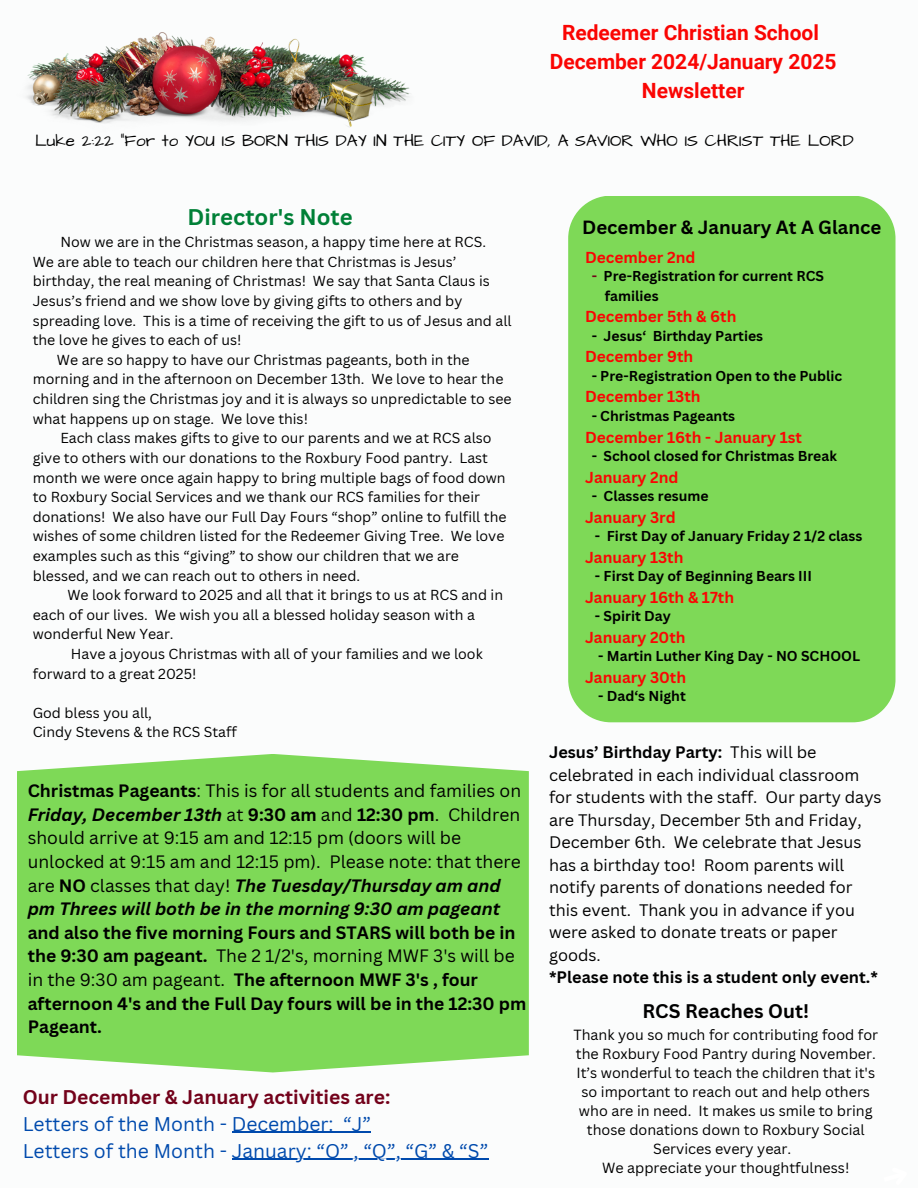
<style>
.page{position:relative;width:918px;height:1188px;background:#fbfcfc}
.page>*{position:absolute;margin:0;border:0;box-sizing:border-box;transform-origin:0 0}
.t1{font:700 22.05px "Canva Sans";color:#008037}
.t2{font:700 21px/29.2px "Roboto";color:#fa0503;text-align:center}
.t3{font:19.35px/27px "Canva Sans";color:#004aad}
.t4{font:700 19.35px "Canva Sans";color:#73021b}
.t5{font:700 19.2px "Canva Sans";color:#000}
.t6{font:700 18.6px "Canva Sans";color:#000}
.t7{font:17.4px/23.7px "Canva Sans";color:#000}
.t8{font:16.95px "Architects Daughter";color:#000}
.t9{font:16.2px/22.5px "Canva Sans";color:#000}
.t10{font:700 16.2px "Canva Sans";color:#000}
.t11{font:700 15.45px "Canva Sans";color:#fa0503}
.t12{font:14.25px/19.2px "Canva Sans";color:#000;text-align:center}
.t13{font:14.1px/19.6px "Canva Sans";color:#000}
.t14{font:700 13.95px/19px "Canva Sans";color:#000}
.s1{font-weight:700}
.s2{font-weight:700;font-style:italic}
.s3{color:#73021b}
</style>
<div class="page">
<div style="left:568px;top:196px;width:328px;height:526px;background:#7ed957"></div>
<img style="left:27px;top:32px;width:383px;height:95px">
<div style="left:17px;top:754px;width:512px;height:318px;background:#7ed957"></div>
<hr style="left:232px;top:1132px;width:102px;height:1px;background:#004aad">
<svg style="left:334px;top:1132px;width:37px;height:1px"></svg>
<hr style="left:232px;top:1159px;width:256px;height:1px;background:#004aad">
<p class="t2" style="left:550px;top:18px;width:288px">Redeemer Christian School<br>December 2024/January 2025<br>Newsletter</p>
<p class="t8" style="left:35px;top:129px;width:820px">Luke 2:22 “For to YOU IS BORN THIS DAY IN THE CITY OF DAVID, A SAVIOR WHO IS CHRIST THE LORD</p>
<h1 class="t1" style="left:188px;top:202px;width:167px">Director's Note</h1>
<h4 class="t13" style="left:33px;top:232px;width:480px;text-indent:28px">Now we are in the Christmas season, a happy time here at RCS.<br>We are able to teach our children here that Christmas is Jesus’ birthday, the real meaning of Christmas! We say that Santa Claus is Jesus’s friend and we show love by giving gifts to others and by spreading love. This is a time of receiving the gift to us of Jesus and all the love he gives to each of us!</h4>
<p class="t13" style="left:33px;top:350px;width:480px;text-indent:24px">We are so happy to have our Christmas pageants, both in the morning and in the afternoon on December 13th. We love to hear the children sing the Christmas joy and it is always so unpredictable to see what happens up on stage. We love this!</p>
<p class="t13" style="left:33px;top:428px;width:475px;text-indent:28px">Each class makes gifts to give to our parents and we at RCS also give to others with our donations to the Roxbury Food pantry. Last month we were once again happy to bring multiple bags of food down to Roxbury Social Services and we thank our RCS families for their donations! We also have our Full Day Fours “shop” online to fulfill the wishes of some children listed for the Redeemer Giving Tree. We love examples such as this “giving” to show our children that we are blessed, and we can reach out to others in need.</p>
<p class="t13" style="left:33px;top:585px;width:472px;text-indent:35px">We look forward to 2025 and all that it brings to us at RCS and in each of our lives. We wish you all a blessed holiday season with a wonderful New Year.</p>
<p class="t13" style="left:33px;top:644px;width:451px;text-indent:38px">Have a joyous Christmas with all of your families and we look forward to a great 2025!</p>
<p class="t13" style="left:33px;top:703px;width:121px">God bless you all,</p>
<p class="t13" style="left:33px;top:722px;width:206px">Cindy Stevens &amp; the RCS Staff</p>
<p class="t7" style="left:28px;top:778px;width:500px"><span class="s1">Christmas Pageants</span>: This is for all students and families on <span class="s2">Friday, December 13th</span> at <span class="s1">9:30 am</span> and <span class="s1">12:30 pm</span>. Children should arrive at 9:15 am and 12:15 pm (doors will be unlocked at 9:15 am and 12:15 pm). Please note: that there are <span class="s1">NO</span> classes that day! <span class="s2">The Tuesday/Thursday am and pm Threes will both be in the morning 9:30 am pageant </span><span class="s1">and also the five morning Fours and STARS will both be in the 9:30 am pageant.</span> The 2 1/2's, morning MWF 3's will be in the 9:30 am pageant. <span class="s1">The afternoon MWF 3's , four afternoon 4's and the Full Day fours will be in the 12:30 pm Pageant.</span></p>
<h3 class="t4" style="left:23px;top:1083px;width:369px">Our December &amp; January activities are:</h3>
<h3 class="t3" style="left:23px;top:1110px;width:467px">Letters of the Month - December: “J”<br>Letters of the Month - January: “O” , “Q”, “G” &amp; “S”</h3>
<h5 class="t6" style="left:582px;top:214px;width:301px">December &amp; January At A Glance</h5>
<p class="t11" style="left:585px;top:247px;width:112px">December 2nd</p>
<p class="t14" style="left:605px;top:267px;width:221px;text-indent:-13px"><span class="s3">-</span> Pre-Registration for current RCS families</p>
<p class="t11" style="left:585px;top:306px;width:153px">December 5th &amp; 6th</p>
<p class="t14" style="left:592px;top:326px;width:173px">- Jesus‘ Birthday Parties</p>
<p class="t11" style="left:585px;top:346px;width:110px">December 9th</p>
<p class="t14" style="left:592px;top:366px;width:252px">- Pre-Registration Open to the Public</p>
<p class="t11" style="left:585px;top:386px;width:117px">December 13th</p>
<p class="t14" style="left:592px;top:406px;width:145px">- Christmas Pageants</p>
<p class="t11" style="left:585px;top:426px;width:218px">December 16th - January 1st</p>
<p class="t14" style="left:592px;top:446px;width:247px">- School closed for Christmas Break</p>
<p class="t11" style="left:585px;top:466px;width:95px">January 2nd</p>
<p class="t14" style="left:592px;top:486px;width:119px">- Classes resume</p>
<p class="t11" style="left:585px;top:506px;width:92px">January 3rd</p>
<p class="t14" style="left:595px;top:526px;width:269px">- First Day of January Friday 2 1/2 class</p>
<p class="t11" style="left:585px;top:546px;width:100px">January 13th</p>
<p class="t14" style="left:595px;top:566px;width:218px">- First Day of Beginning Bears III</p>
<p class="t11" style="left:585px;top:586px;width:151px">January 16th &amp; 17th</p>
<p class="t14" style="left:595px;top:606px;width:77px">- Spirit Day</p>
<p class="t11" style="left:585px;top:626px;width:102px">January 20th</p>
<p class="t14" style="left:598px;top:646px;width:263px">- Martin Luther King Day - NO SCHOOL</p>
<p class="t11" style="left:585px;top:666px;width:103px">January 30th</p>
<p class="t14" style="left:598px;top:686px;width:89px">- Dad‘s Night</p>
<p class="t9" style="left:549px;top:741px;width:334px"><span class="s1">Jesus’ Birthday Party:</span> This will be celebrated in each individual classroom for students with the staff. Our party days are Thursday, December 5th and Friday, December 6th. We celebrate that Jesus has a birthday too! Room parents will notify parents of donations needed for this event. Thank you in advance if you were asked to donate treats or paper goods.</p>
<p class="t10" style="left:549px;top:966px;width:330px">*Please note this is a student only event.*</p>
<h2 class="t5" style="left:642px;top:998px;width:168px">RCS Reaches Out!</h2>
<h3 class="t12" style="left:573px;top:1024px;width:306px">Thank you so much for contributing food for the Roxbury Food Pantry during November.<br>It’s wonderful to teach the children that it's so important to reach out and help others who are in need. It makes us smile to bring those donations down to Roxbury Social Services every year.</h3>
<h6 class="t12" style="left:602px;top:1158px;width:249px">We appreciate your thoughtfulness!</h6>
</div>
